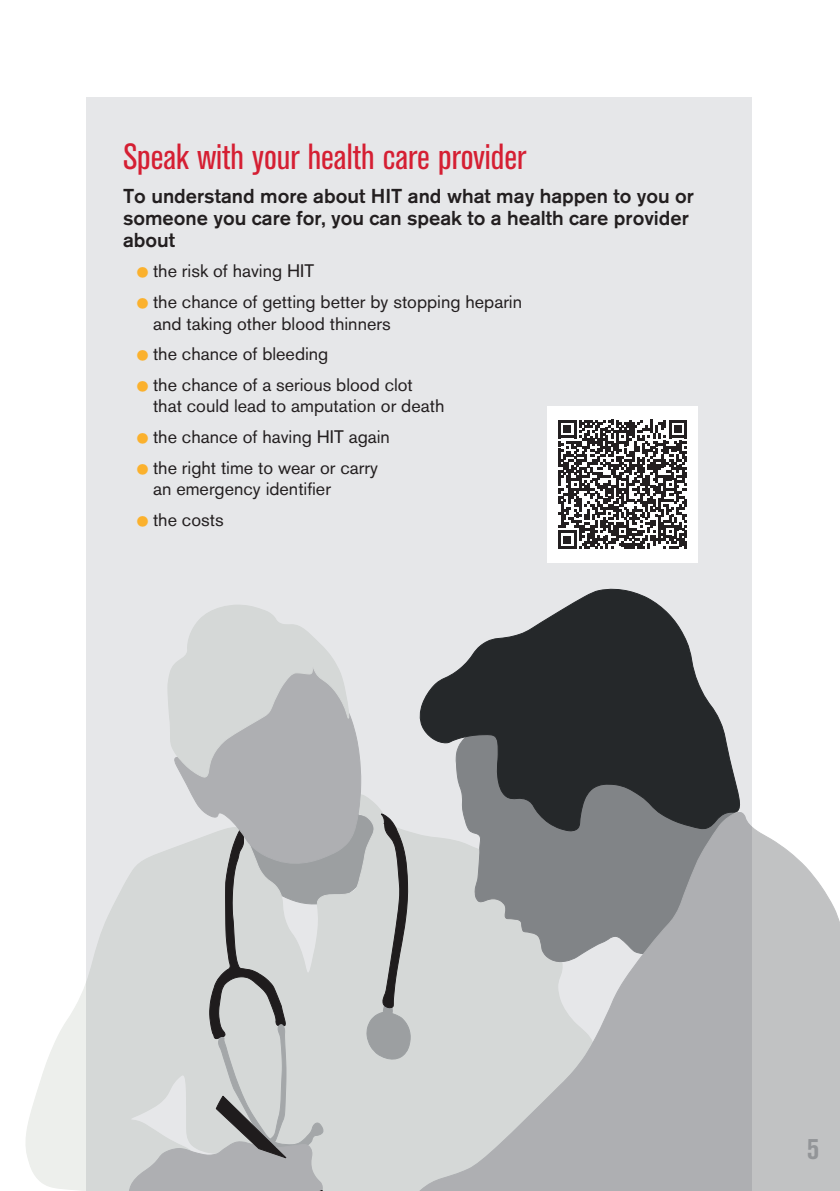
<style>
.page{position:relative;width:840px;height:1191px;background:#fff}
.page>*{position:absolute;margin:0;border:0;box-sizing:border-box;transform-origin:0 0}
.t1{font:condensed 36px "Akzidenz Grotesk BE";color:#d51f33}
.t2{font:700 condensed 30px "Akzidenz Grotesk BE";color:#939598}
.t3{font:500 20px/22px "Akzidenz Grotesk BE";color:#231f20}
.t4{font:18px/21.6px "Akzidenz Grotesk BE";color:#231f20}
.s1{font-family:"Avenir LT Std";font-weight:900;font-size:30px;color:#fbb12d}
</style>
<div class="page">
<div style="left:86px;top:97px;width:665px;height:1094px;background:#e6e7e9"></div>
<svg style="left:26px;top:876px;width:103px;height:315px"></svg>
<svg style="left:419px;top:588px;width:320px;height:224px"></svg>
<svg style="left:410px;top:812px;width:429px;height:379px;background:#b7b8ba"></svg>
<svg style="left:129px;top:605px;width:281px;height:586px"></svg>
<div style="left:547px;top:406px;width:150px;height:156px;background:#fff"></div>
<svg style="left:558px;top:420px;width:128px;height:129px"></svg>
<div style="left:697px;top:328px;width:88px;height:124px;background:linear-gradient(to right,#dddfe1,#fff)"></div>
<h1 class="t1" style="left:123px;top:136px;width:404px">Speak with your health care provider</h1>
<p class="t3" style="left:123px;top:184px;width:572px">To understand more about HIT and what may happen to you or someone you care for, you can speak to a health care provider about</p>
<p class="t4" style="left:135px;top:260px;width:180px"><span class="s1">•</span> the risk of having HIT</p>
<p class="t4" style="left:153px;top:291px;width:370px;text-indent:-18px"><span class="s1">•</span> the chance of getting better by stopping heparin and taking other blood thinners</p>
<p class="t4" style="left:135px;top:343px;width:195px"><span class="s1">•</span> the chance of bleeding</p>
<p class="t4" style="left:153px;top:374px;width:293px;text-indent:-18px"><span class="s1">•</span> the chance of a serious blood clot that could lead to amputation or death</p>
<p class="t4" style="left:135px;top:426px;width:256px"><span class="s1">•</span> the chance of having HIT again</p>
<p class="t4" style="left:153px;top:456px;width:226px;text-indent:-18px"><span class="s1">•</span> the right time to wear or carry an emergency identifier</p>
<p class="t4" style="left:135px;top:509px;width:90px"><span class="s1">•</span> the costs</p>
<h2 class="t2" style="left:806px;top:1131px;width:13px">5</h2>
</div>
